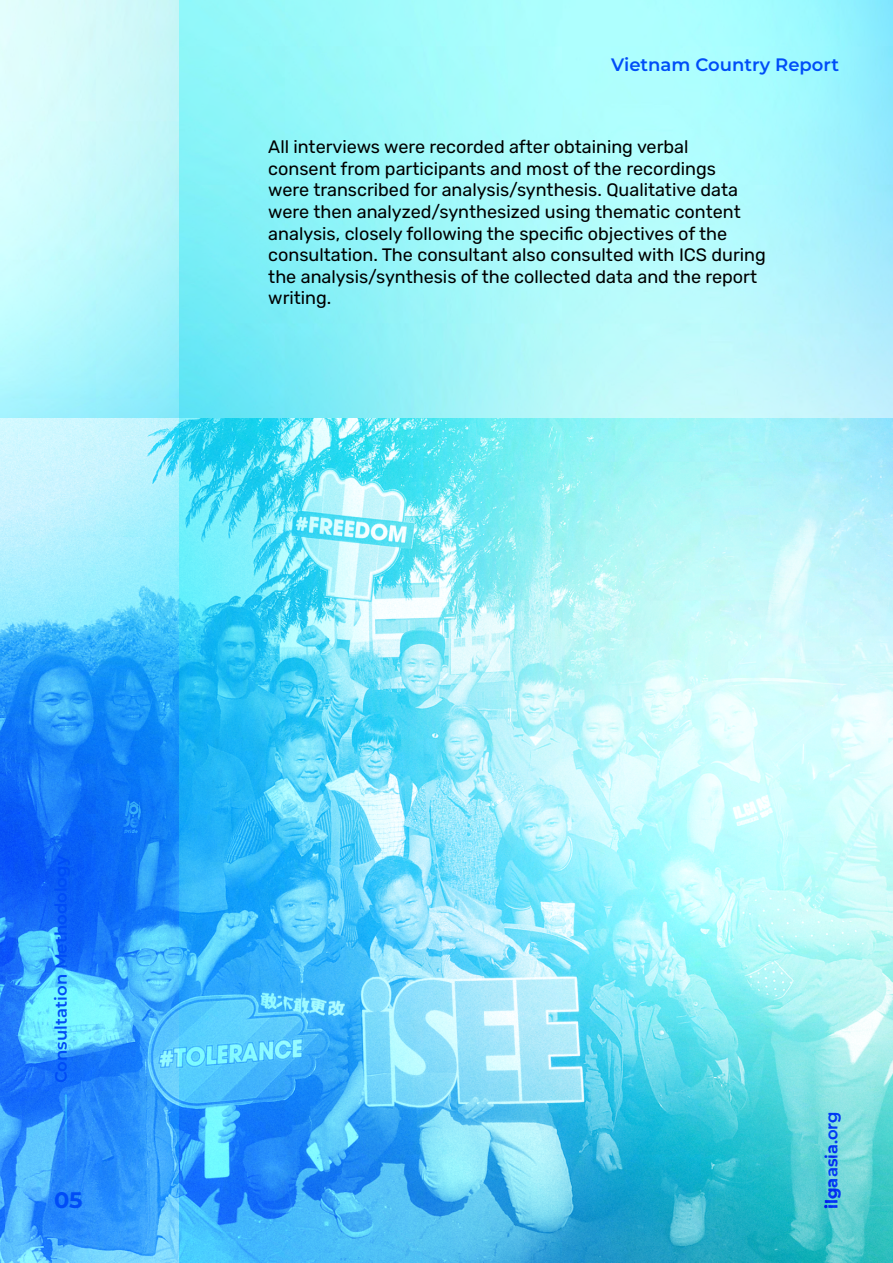
<style>
.page{position:relative;width:893px;height:1263px;background:#fff}
.page>*{position:absolute;margin:0;border:0;box-sizing:border-box;transform-origin:0 0}
.t1{font:700 22.5px "Montserrat";color:#004df7}
.t2{font:18px/21.6px "Rubik";color:#000}
.t3{font:600 18px "Montserrat";color:#004df7}
.t4{font:600 16.5px "Montserrat";color:#004df7}
.s1{font-weight:700}
</style>
<div class="page">
<img style="left:179px;top:0;width:714px;height:418px">
<img style="left:0;top:418px;width:893px;height:845px">
<img style="left:59px;top:1091px;width:13px;height:88px">
<p class="t3" style="left:611px;top:52px;width:229px">Vietnam Country Report</p>
<p class="t2" style="left:268px;top:137px;width:499px">All interviews were recorded after obtaining verbal<br>consent from participants and most of the recordings<br>were transcribed for analysis/synthesis. Qualitative data were then analyzed/synthesized using thematic content analysis, closely following the specific objectives of the consultation. The consultant also consulted with ICS during the analysis/synthesis of the collected data and the report writing.</p>
<p class="t4" style="left:49px;top:1083px;width:229px;rotate:-90deg">Consultation Methodology</p>
<p class="t1" style="left:54px;top:1184px;width:30px">05</p>
<p class="t4" style="left:820px;top:1209px;width:99px;rotate:-90deg"><span class="s1">ilga</span>asia.org</p>
</div>
